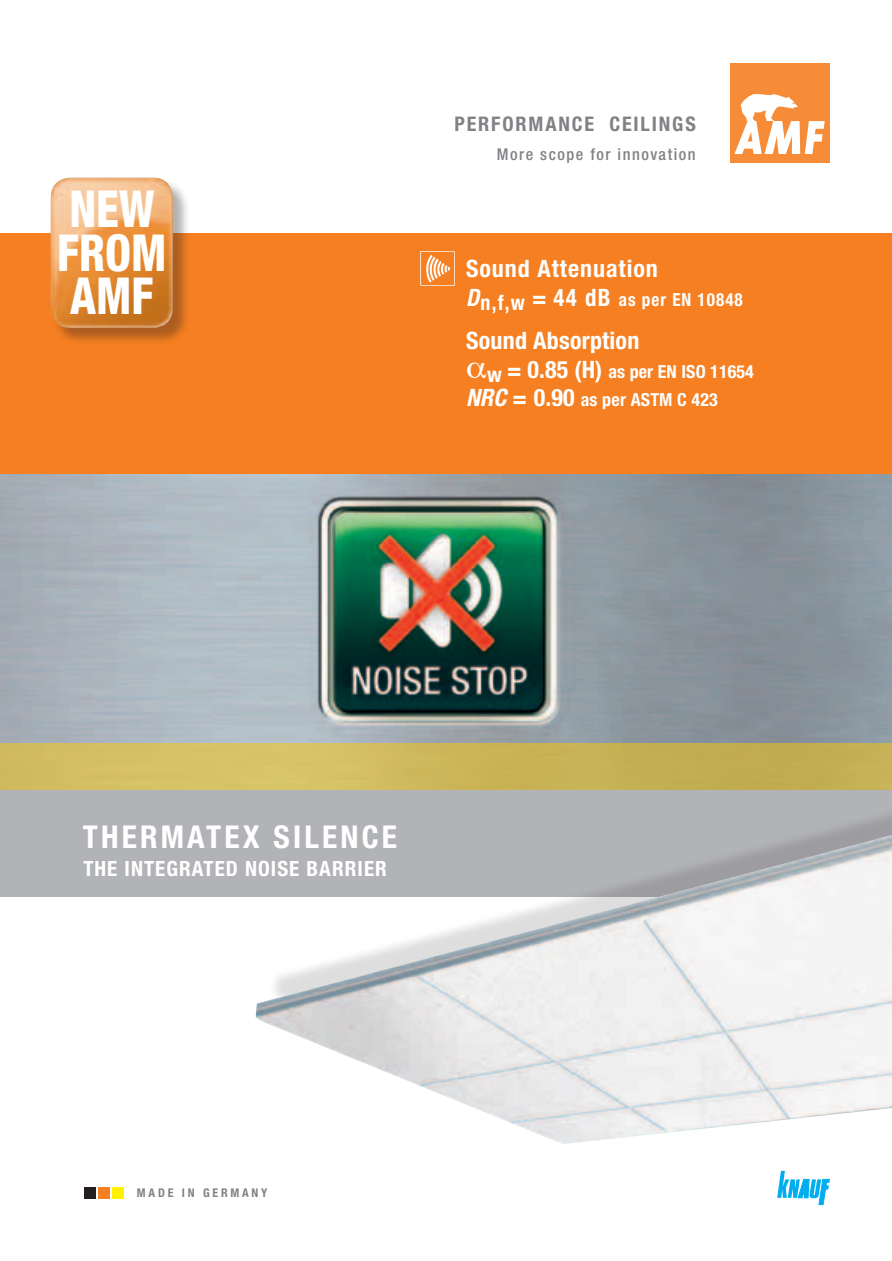
<style>
.page{position:relative;width:892px;height:1261px;background:#fff}
.page>*{position:absolute;margin:0;border:0;box-sizing:border-box;transform-origin:0 0}
.t1{font:800 condensed 51px/43.5px "Helvetica Neue LT Pro";color:#fff;scale:.89 1}
.t2{font:700 condensed 31.5px "Helvetica Neue LT Pro";letter-spacing:.1em;color:#fff}
.t3{font:700 condensed 24px "Helvetica Neue LT Pro";letter-spacing:.04em;color:#fff}
.t4{font:700 condensed 24px "Helvetica Neue LT Pro";letter-spacing:.01em;color:#fff}
.t5{font:700 condensed 21px "Helvetica Neue LT Pro";letter-spacing:.05em;color:#fff}
.t6{font:700 condensed 20.1px "Helvetica Neue LT Pro";letter-spacing:.09em;color:#808285}
.t7{font:700 condensed 18px/28.5px "Helvetica Neue LT Pro";letter-spacing:.01em;color:#fff}
.t8{font:700 condensed 18px "Helvetica Neue LT Pro";letter-spacing:.06em;color:#fff;scale:.95 1}
.t9{font:500 condensed 16.2px "Helvetica Neue LT Pro";letter-spacing:.095em;color:#808285}
.t10{font:700 condensed 12px "Helvetica Neue LT Pro";letter-spacing:.23em;color:#808285}
.s1{font-style:italic;font-size:24px}
.s2{font-size:21px}
.s3{font-size:24px}
</style>
<div class="page">
<div style="left:0;top:233px;width:891px;height:558px;background:#f57f21"></div>
<div style="left:84px;top:1186px;width:12px;height:12px;background:#231f20"></div>
<div style="left:98px;top:1186px;width:12px;height:12px;background:#f57f21"></div>
<div style="left:112px;top:1186px;width:12px;height:12px;background:#fff101"></div>
<svg style="left:777px;top:1171px;width:52px;height:33px"></svg>
<div style="left:0;top:790px;width:891px;height:106px;background:#b2b3b7"></div>
<img style="left:420px;top:251px;width:35px;height:35px">
<img style="left:0;top:474px;width:891px;height:269px">
<div style="left:0;top:743px;width:891px;height:47px;background:linear-gradient(to right,#dac469,#c0ab4f)"></div>
<div style="left:729px;top:63px;width:100px;height:100px;background:#f68c37"></div>
<svg style="left:734px;top:94px;width:90px;height:60px"></svg>
<div style="left:51px;top:178px;width:139px;height:166px;background:#231f20;opacity:.35"></div>
<img style="left:50px;top:177px;width:123px;height:151px">
<div style="left:267px;top:783px;width:624px;height:343px;background:#231f20;opacity:.15"></div>
<img style="left:255px;top:831px;width:636px;height:313px">
<h1 class="t1" style="left:57px;top:187px;width:124px">NEW<br>FROM<br>AMF</h1>
<p class="t6" style="left:454px;top:112px;width:243px">PERFORMANCE CEILINGS</p>
<p class="t9" style="left:496px;top:145px;width:200px">More scope for innovation</p>
<h3 class="t3" style="left:466px;top:254px;width:193px">Sound Attenuation</h3>
<p class="t8" style="left:466px;top:288px;width:293px"><span class="s1">D</span><span class="s2">n,f,w</span> <span class="s3">= 44 dB</span> as per EN 10848</p>
<h3 class="t4" style="left:466px;top:326px;width:175px">Sound Absorption</h3>
<p class="t7" style="left:466px;top:357px;width:289px;text-indent:21px"><span class="s2">w</span> <span class="s3">= 0.85 (H)</span> as per EN ISO 11654<br><span class="s1">NRC</span> <span class="s3">= 0.90</span> as per ASTM C 423</p>
<h2 class="t2" style="left:83px;top:817px;width:315px">THERMATEX SILENCE</h2>
<p class="t5" style="left:83px;top:856px;width:305px">THE INTEGRATED NOISE BARRIER</p>
<p class="t10" style="left:137px;top:1185px;width:132px">MADE IN GERMANY</p>
</div>
